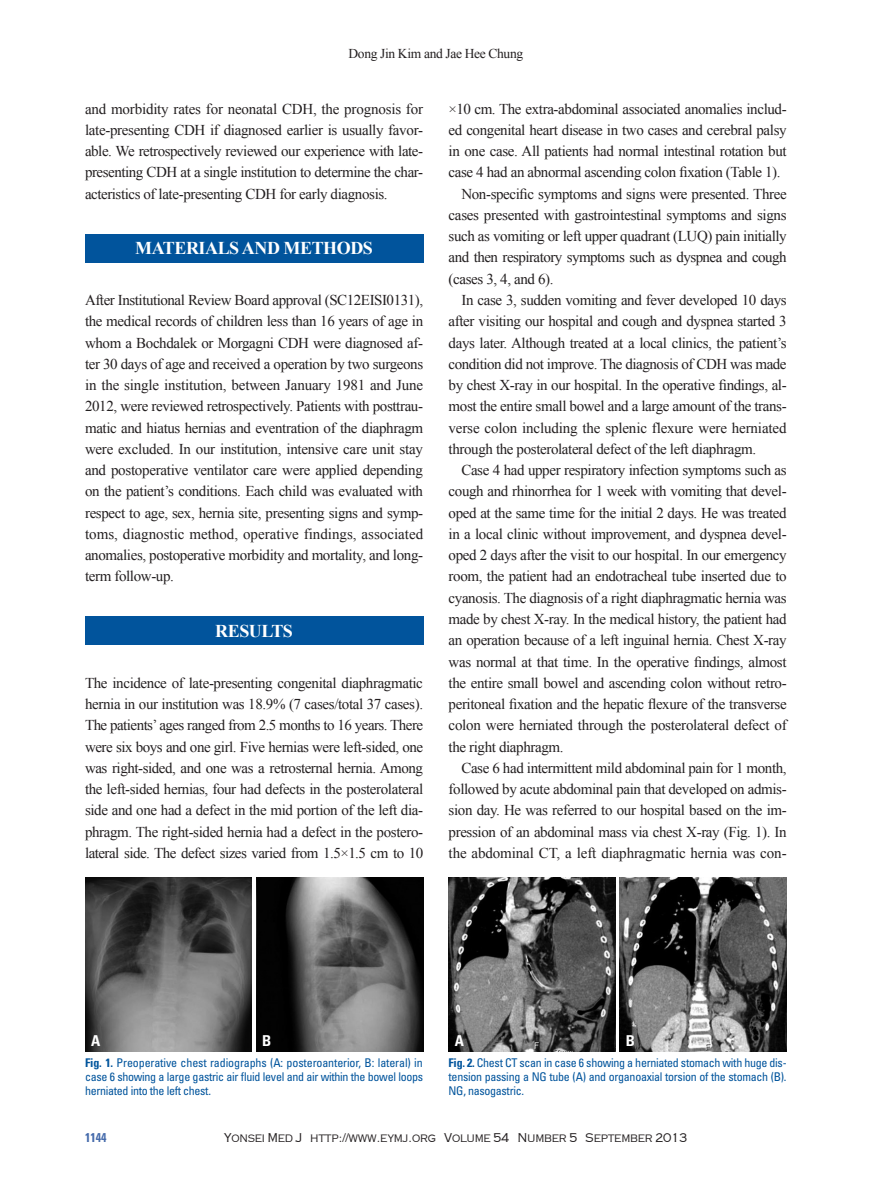
<style>
.page{position:relative;width:893px;height:1191px;background:#fff}
.page>*{position:absolute;margin:0;border:0;box-sizing:border-box;transform-origin:0 0}
.t1{font:700 18px "Times New Roman";letter-spacing:-.025em;color:#fff}
.본문_YMJ{font:15px/21.3px "Times New Roman";letter-spacing:-.025em;color:#231f20;text-align:justify}
.t2{font:700 condensed 15px "Univers LT Std";color:#fff}
.런닝_YMJ{font:13.5px "Times New Roman";letter-spacing:-.025em;color:#231f20}
.t3{font:700 condensed 12.75px "Univers LT Std";color:#446aab;scale:.95 1}
.사진설명_YMJ{font:condensed 12px/14.2px "Univers LT Std";letter-spacing:-.025em;color:#01549c;text-align:justify}
.t4{font:300 12px "Metalcut";letter-spacing:-.025em;color:#231f20}
.s1{font-weight:700}
</style>
<div class="page">
<div style="left:85px;top:234px;width:338px;height:28px;background:#01549c"></div>
<div style="left:85px;top:616px;width:338px;height:29px;background:#01549c"></div>
<img style="left:85px;top:877px;width:167px;height:174px">
<img style="left:449px;top:877px;width:166px;height:174px">
<img style="left:256px;top:877px;width:167px;height:174px">
<img style="left:620px;top:877px;width:167px;height:174px">
<p class="런닝_YMJ" style="left:348px;top:44px;width:176px">Dong Jin Kim and Jae Hee Chung</p>
<p class="본문_YMJ" style="left:85px;top:98px;width:340px">and morbidity rates for neonatal CDH, the prognosis for late-presenting CDH if diagnosed earlier is usually favor&shy;able. We retrospectively reviewed our experience with late&shy;presenting CDH at a single institution to determine the char&shy;acteristics of late-presenting CDH for early diagnosis.</p>
<p class="t1" style="left:135px;top:236px;width:239px">MATERIALS AND METHODS</p>
<p class="본문_YMJ" style="left:85px;top:289px;width:340px">After Institutional Review Board approval (SC12EISI0131), the medical records of children less than 16 years of age in whom a Bochdalek or Morgagni CDH were diagnosed af&shy;ter 30 days of age and received a operation by two surgeons in the single institution, between January 1981 and June 2012, were reviewed retrospectively. Patients with posttrau&shy;matic and hiatus hernias and eventration of the diaphragm were excluded. In our institution, intensive care unit stay and postoperative ventilator care were applied depending on the patient’s conditions. Each child was evaluated with respect to age, sex, hernia site, presenting signs and symp&shy;toms, diagnostic method, operative findings, associated anomalies, postoperative morbidity and mortality, and long&shy;term follow-up.</p>
<p class="t1" style="left:215px;top:618px;width:79px">RESULTS</p>
<p class="본문_YMJ" style="left:85px;top:672px;width:340px">The incidence of late-presenting congenital diaphragmatic hernia in our institution was 18.9% (7 cases/total 37 cases).<br>The patients’ ages ranged from 2.5 months to 16 years. There were six boys and one girl. Five hernias were left-sided, one was right-sided, and one was a retrosternal hernia. Among the left-sided hernias, four had defects in the posterolateral side and one had a defect in the mid portion of the left dia&shy;phragm. The right-sided hernia had a defect in the postero&shy;lateral side. The defect sizes varied from 1.5×1.5 cm to 10</p>
<p class="본문_YMJ" style="left:449px;top:98px;width:340px">×10 cm. The extra-abdominal associated anomalies includ&shy;ed congenital heart disease in two cases and cerebral palsy in one case. All patients had normal intestinal rotation but case 4 had an abnormal ascending colon fixation (Table 1).</p>
<p class="본문_YMJ" style="left:449px;top:183px;width:340px;text-indent:13px">Non-specific symptoms and signs were presented. Three cases presented with gastrointestinal symptoms and signs such as vomiting or left upper quadrant (LUQ) pain initially and then respiratory symptoms such as dyspnea and cough (cases 3, 4, and 6).</p>
<p class="본문_YMJ" style="left:449px;top:289px;width:340px;text-indent:13px">In case 3, sudden vomiting and fever developed 10 days after visiting our hospital and cough and dyspnea started 3 days later. Although treated at a local clinics, the patient’s condition did not improve. The diagnosis of CDH was made by chest X-ray in our hospital. In the operative findings, al&shy;most the entire small bowel and a large amount of the trans&shy;verse colon including the splenic flexure were herniated through the posterolateral defect of the left diaphragm.</p>
<p class="본문_YMJ" style="left:449px;top:459px;width:340px;text-indent:13px">Case 4 had upper respiratory infection symptoms such as cough and rhinorrhea for 1 week with vomiting that devel&shy;oped at the same time for the initial 2 days. He was treated in a local clinic without improvement, and dyspnea devel&shy;oped 2 days after the visit to our hospital. In our emergency room, the patient had an endotracheal tube inserted due to cyanosis. The diagnosis of a right diaphragmatic hernia was made by chest X-ray. In the medical history, the patient had an operation because of a left inguinal hernia. Chest X-ray was normal at that time. In the operative findings, almost the entire small bowel and ascending colon without retro&shy;peritoneal fixation and the hepatic flexure of the transverse colon were herniated through the posterolateral defect of the right diaphragm.</p>
<p class="본문_YMJ" style="left:449px;top:757px;width:340px;text-indent:13px">Case 6 had intermittent mild abdominal pain for 1 month, followed by acute abdominal pain that developed on admis&shy;sion day. He was referred to our hospital based on the im&shy;pression of an abdominal mass via chest X-ray (Fig. 1). In the abdominal CT, a left diaphragmatic hernia was con-</p>
<p class="t2" style="left:91px;top:1031px;width:11px">A</p>
<p class="t2" style="left:262px;top:1031px;width:11px">B</p>
<p class="t2" style="left:455px;top:1031px;width:11px">A</p>
<p class="t2" style="left:626px;top:1031px;width:11px">B</p>
<p class="사진설명_YMJ" style="left:85px;top:1055px;width:340px"><span class="s1">Fig. 1.</span> Preoperative chest radiographs (A: posteroanterior, B: lateral) in case 6 showing a large gastric air fluid level and air within the bowel loops herniated into the left chest.</p>
<p class="사진설명_YMJ" style="left:449px;top:1055px;width:340px"><span class="s1">Fig. 2.</span> Chest CT scan in case 6 showing a herniated stomach with huge dis&shy;tension passing a NG tube (A) and organoaxial torsion of the stomach (B).<br>NG, nasogastric.</p>
<p class="t3" style="left:85px;top:1129px;width:24px">1144</p>
<p class="t4" style="left:224px;top:1130px;width:465px">Yonsei Med J http://www.eymj.org Volume 54 Number 5 September 2013</p>
</div>
